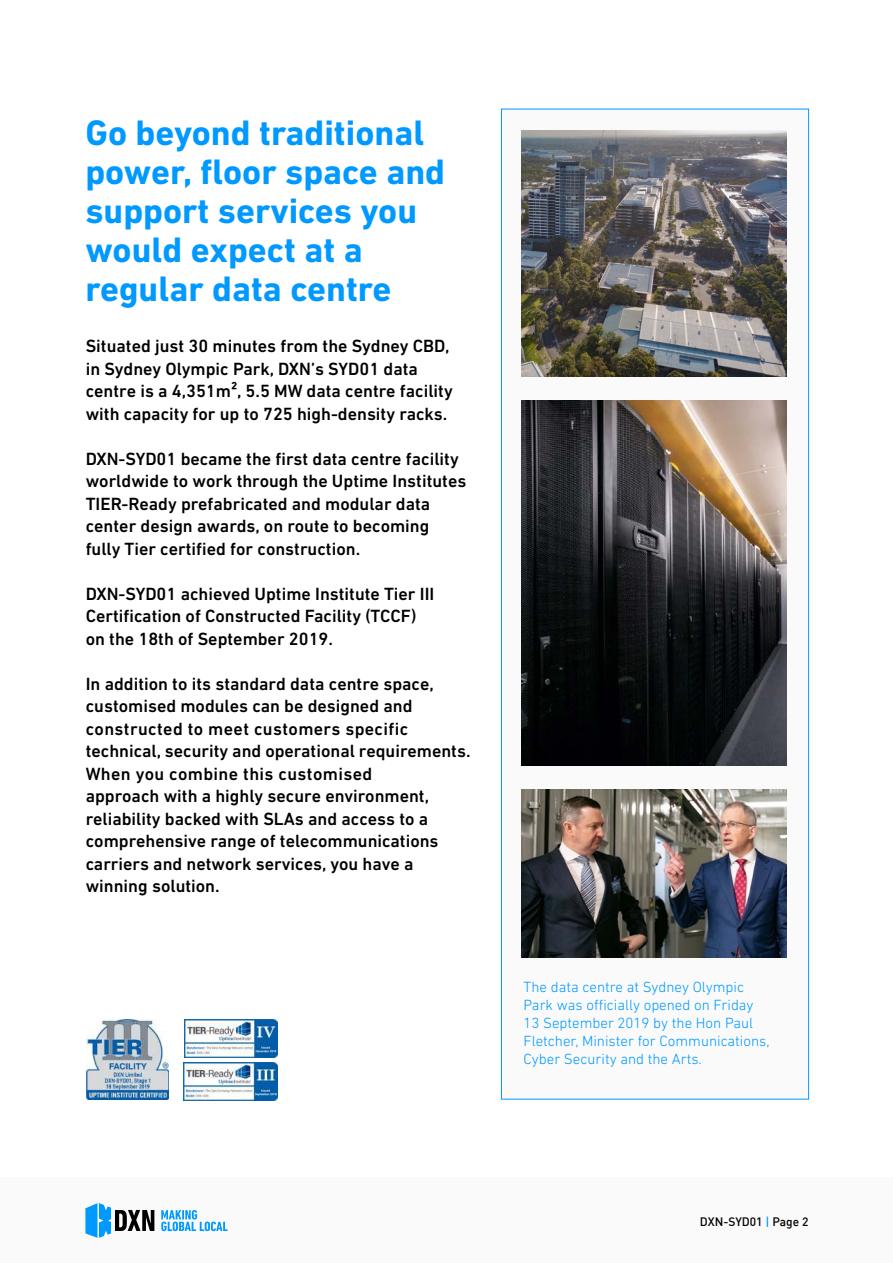
<style>
.page{position:relative;width:893px;height:1263px;background:#fff}
.page>*{position:absolute;margin:0;border:0;box-sizing:border-box;transform-origin:0 0}
.t1{font:700 36px/39px "DIN Next LT Pro";color:#09f}
.t2{font:500 18px/22.5px "DIN Next LT Pro";color:#000}
.t3{font:300 15px/18px "DIN Next LT Pro";color:#09f}
.t4{font:500 12px "DIN";color:#000}
.s1{color:#09f}
</style>
<div class="page">
<div style="left:0;top:1178px;width:893px;height:85px;background:#fafafa"></div>
<svg style="left:85px;top:1203px;width:69px;height:35px"></svg>
<svg style="left:161px;top:1210px;width:67px;height:21px"></svg>
<img style="left:87px;top:1019px;width:82px;height:81px">
<img style="left:184px;top:1062px;width:94px;height:39px">
<img style="left:184px;top:1019px;width:94px;height:39px">
<div style="left:501px;top:109px;width:308px;height:990px;background:#fafafa;border:1px solid #09f"></div>
<img style="left:521px;top:131px;width:266px;height:246px">
<img style="left:521px;top:790px;width:266px;height:167px">
<img style="left:521px;top:401px;width:266px;height:365px">
<h1 class="t1" style="left:85px;top:116px;width:361px">Go beyond traditional power, floor space and support services you would expect at a regular data centre</h1>
<p class="t2" style="left:86px;top:335px;width:369px">Situated just 30 minutes from the Sydney CBD, in Sydney Olympic Park, DXN’s SYD01 data centre is a 4,351m², 5.5 MW data centre facility with capacity for up to 725 high-density racks.</p>
<p class="t2" style="left:86px;top:448px;width:382px">DXN-SYD01 became the first data centre facility worldwide to work through the Uptime Institutes TIER-Ready prefabricated and modular data center design awards, on route to becoming fully Tier certified for construction.</p>
<p class="t2" style="left:86px;top:583px;width:350px">DXN-SYD01 achieved Uptime Institute Tier III<br>Certification of Constructed Facility (TCCF) on the 18th of September 2019.</p>
<p class="t2" style="left:86px;top:673px;width:386px">In addition to its standard data centre space, customised modules can be designed and constructed to meet customers specific technical, security and operational requirements.<br>When you combine this customised<br>approach with a highly secure environment, reliability backed with SLAs and access to a comprehensive range of telecommunications carriers and network services, you have a winning solution.</p>
<p class="t3" style="left:523px;top:979px;width:248px">The data centre at Sydney Olympic Park was officially opened on Friday 13 September 2019 by the Hon Paul Fletcher, Minister for Communications, Cyber Security and the Arts.</p>
<p class="t4" style="left:700px;top:1216px;width:110px">DXN-SYD01 <span class="s1">|</span> Page 2</p>
</div>
